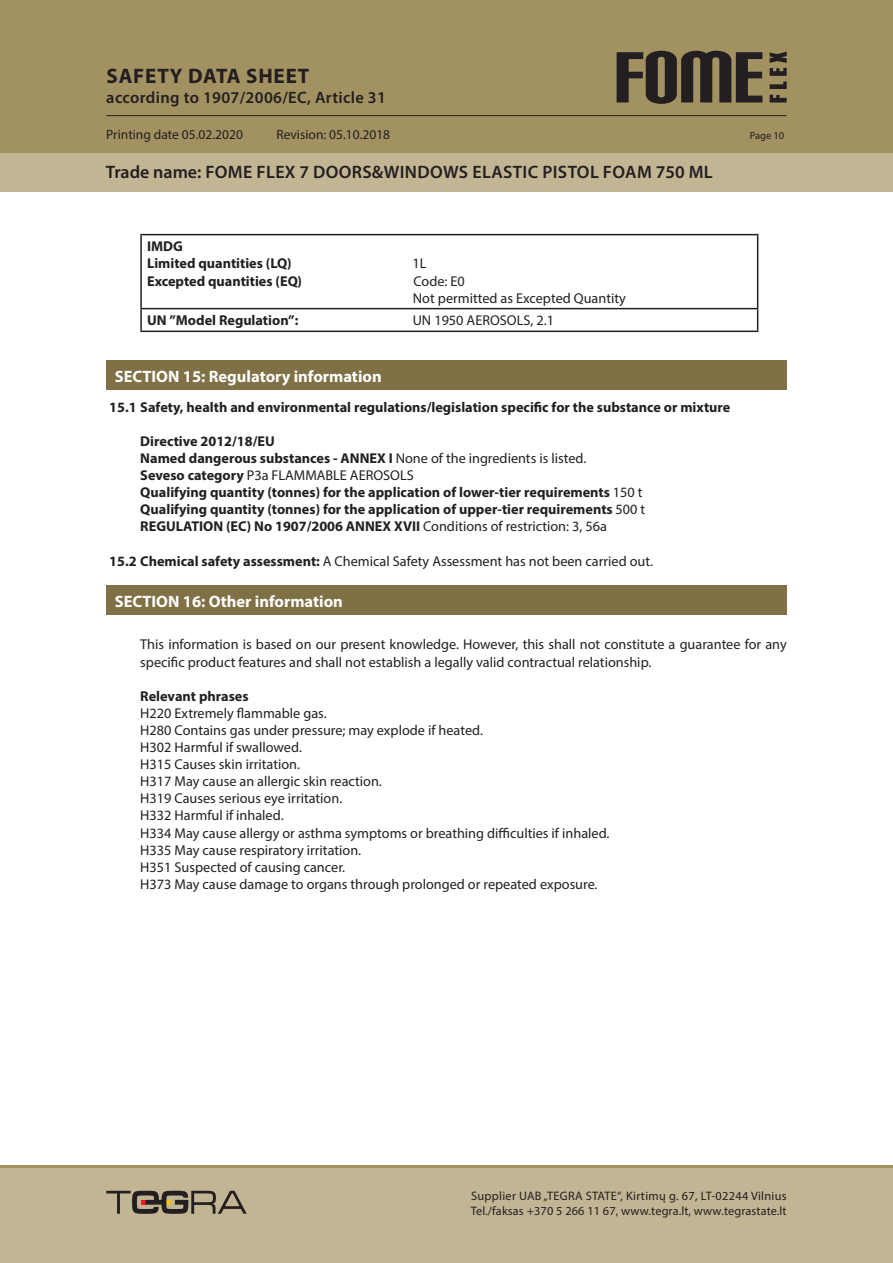
<style>
.page{position:relative;width:893px;height:1263px;background:#fff}
.page>*{position:absolute;margin:0;border:0;box-sizing:border-box;transform-origin:0 0}
.t1{font:700 21px "Myriad Pro";letter-spacing:.04em;color:#231f20}
.t2{font:600 18px "Myriad Pro";letter-spacing:.02em;color:#231f20}
.t3{font:700 16.5px "Myriad Pro";color:#fff}
.t4{font:600 16.5px "Myriad Pro";letter-spacing:.02em;color:#231f20}
.Tekstas_paprastas{font:14.25px/17.1px "Myriad Pro";color:#231f20}
.Tekstas_paprastas-2{font:700 14.25px "Myriad Pro";color:#231f20}
.t5{font:13.5px "Myriad Pro";color:#231f20}
.t6{font:12.3px/14.7px "Myriad Pro";letter-spacing:.02em;color:#231f20}
.t7{font:10.5px "Myriad Pro";color:#231f20}
.s1{font-weight:400}
.s2{font-weight:700}
</style>
<div class="page">
<div style="left:0;top:0;width:893px;height:191px;background:#a29161"></div>
<div style="left:0;top:153px;width:893px;height:38px;background:#c2b594"></div>
<div style="left:0;top:1165px;width:893px;height:98px;background:#c2b594"></div>
<hr style="left:0;top:1165px;width:893px;height:2px;background:#a29161">
<hr style="left:106px;top:115px;width:681px;height:1px;background:#231f20">
<svg style="left:770px;top:95px;width:17px;height:7px"></svg>
<svg style="left:770px;top:52px;width:17px;height:37px"></svg>
<svg style="left:617px;top:51px;width:145px;height:53px"></svg>
<svg style="left:106px;top:1191px;width:141px;height:23px"></svg>
<hr style="left:140px;top:234px;width:618px;height:1px;background:#231f20">
<hr style="left:140px;top:235px;width:2px;height:73px;background:#231f20">
<hr style="left:757px;top:235px;width:1px;height:73px;background:#231f20">
<hr style="left:140px;top:308px;width:618px;height:1px;background:#231f20">
<hr style="left:140px;top:309px;width:2px;height:22px;background:#231f20">
<svg style="left:757px;top:309px;width:1px;height:22px"></svg>
<hr style="left:140px;top:331px;width:618px;height:1px;background:#231f20">
<div style="left:106px;top:360px;width:681px;height:30px;background:#7f7045"></div>
<div style="left:106px;top:585px;width:681px;height:30px;background:#7f7045"></div>
<h1 class="t1" style="left:107px;top:63px;width:204px">SAFETY DATA SHEET</h1>
<p class="t4" style="left:106px;top:87px;width:281px">according to 1907/2006/EC, Article 31</p>
<p class="t5" style="left:106px;top:126px;width:138px">Printing date 05.02.2020</p>
<p class="t5" style="left:276px;top:126px;width:115px">Revision: 05.10.2018</p>
<p class="t7" style="left:750px;top:129px;width:36px">Page 10</p>
<p class="t2" style="left:106px;top:160px;width:608px">Trade name: FOME FLEX 7 DOORS&amp;WINDOWS ELASTIC PISTOL FOAM 750 ML</p>
<p class="Tekstas_paprastas-2" style="left:147px;top:237px;width:37px">IMDG</p>
<p class="Tekstas_paprastas-2" style="left:147px;top:254px;width:146px">Limited quantities (LQ)</p>
<p class="Tekstas_paprastas" style="left:412px;top:255px;width:16px">1L</p>
<p class="Tekstas_paprastas-2" style="left:147px;top:271px;width:156px">Excepted quantities (EQ)</p>
<p class="Tekstas_paprastas" style="left:413px;top:272px;width:53px">Code: E0</p>
<p class="Tekstas_paprastas" style="left:413px;top:289px;width:215px">Not permitted as Excepted Quantity</p>
<p class="Tekstas_paprastas-2" style="left:147px;top:311px;width:153px">UN ”Model Regulation”:</p>
<p class="Tekstas_paprastas" style="left:413px;top:312px;width:143px">UN 1950 AEROSOLS, 2.1</p>
<p class="t3" style="left:115px;top:365px;width:268px">SECTION 15: Regulatory information</p>
<p class="Tekstas_paprastas-2" style="left:109px;top:397px;width:623px">15.1 Safety, health and environmental regulations/legislation specific for the substance or mixture</p>
<p class="Tekstas_paprastas-2" style="left:140px;top:432px;width:136px">Directive 2012/18/EU</p>
<p class="Tekstas_paprastas-2" style="left:140px;top:449px;width:447px">Named dangerous substances - ANNEX I <span class="s1">None of the ingredients is listed.</span></p>
<p class="Tekstas_paprastas" style="left:140px;top:466px;width:275px"><span class="s2">Seveso category</span> P3a FLAMMABLE AEROSOLS</p>
<p class="Tekstas_paprastas-2" style="left:140px;top:483px;width:504px">Qualifying quantity (tonnes) for the application of lower-tier requirements <span class="s1">150 t</span></p>
<p class="Tekstas_paprastas-2" style="left:140px;top:500px;width:506px">Qualifying quantity (tonnes) for the application of upper-tier requirements <span class="s1">500 t</span></p>
<p class="Tekstas_paprastas-2" style="left:140px;top:517px;width:468px">REGULATION (EC) No 1907/2006 ANNEX XVII <span class="s1">Conditions of restriction: 3, 56a</span></p>
<p class="Tekstas_paprastas" style="left:109px;top:552px;width:545px"><span class="s2">15.2 Chemical safety assessment:</span> A Chemical Safety Assessment has not been carried out.</p>
<p class="t3" style="left:115px;top:590px;width:230px">SECTION 16: Other information</p>
<p class="Tekstas_paprastas" style="left:140px;top:636px;width:648px">This information is based on our present knowledge. However, this shall not constitute a guarantee for any specific product features and shall not establish a legally valid contractual relationship.</p>
<p class="Tekstas_paprastas-2" style="left:140px;top:687px;width:110px">Relevant phrases</p>
<p class="Tekstas_paprastas" style="left:140px;top:704px;width:188px">H220 Extremely flammable gas.</p>
<p class="Tekstas_paprastas" style="left:140px;top:721px;width:344px">H280 Contains gas under pressure; may explode if heated.</p>
<p class="Tekstas_paprastas" style="left:140px;top:738px;width:163px">H302 Harmful if swallowed.</p>
<p class="Tekstas_paprastas" style="left:140px;top:755px;width:161px">H315 Causes skin irritation.</p>
<p class="Tekstas_paprastas" style="left:140px;top:773px;width:243px">H317 May cause an allergic skin reaction.</p>
<p class="Tekstas_paprastas" style="left:140px;top:790px;width:203px">H319 Causes serious eye irritation.</p>
<p class="Tekstas_paprastas" style="left:140px;top:807px;width:145px">H332 Harmful if inhaled.</p>
<p class="Tekstas_paprastas" style="left:140px;top:824px;width:471px">H334 May cause allergy or asthma symptoms or breathing difficulties if inhaled.</p>
<p class="Tekstas_paprastas" style="left:140px;top:841px;width:222px">H335 May cause respiratory irritation.</p>
<p class="Tekstas_paprastas" style="left:140px;top:858px;width:206px">H351 Suspected of causing cancer.</p>
<p class="Tekstas_paprastas" style="left:140px;top:875px;width:459px">H373 May cause damage to organs through prolonged or repeated exposure.</p>
<p class="t6" style="left:471px;top:1188px;width:317px">Supplier UAB „TEGRA STATE“, Kirtimų g. 67, LT-02244 Vilnius<br>Tel./faksas +370 5 266 11 67, www.tegra.lt, www.tegrastate.lt</p>
</div>
